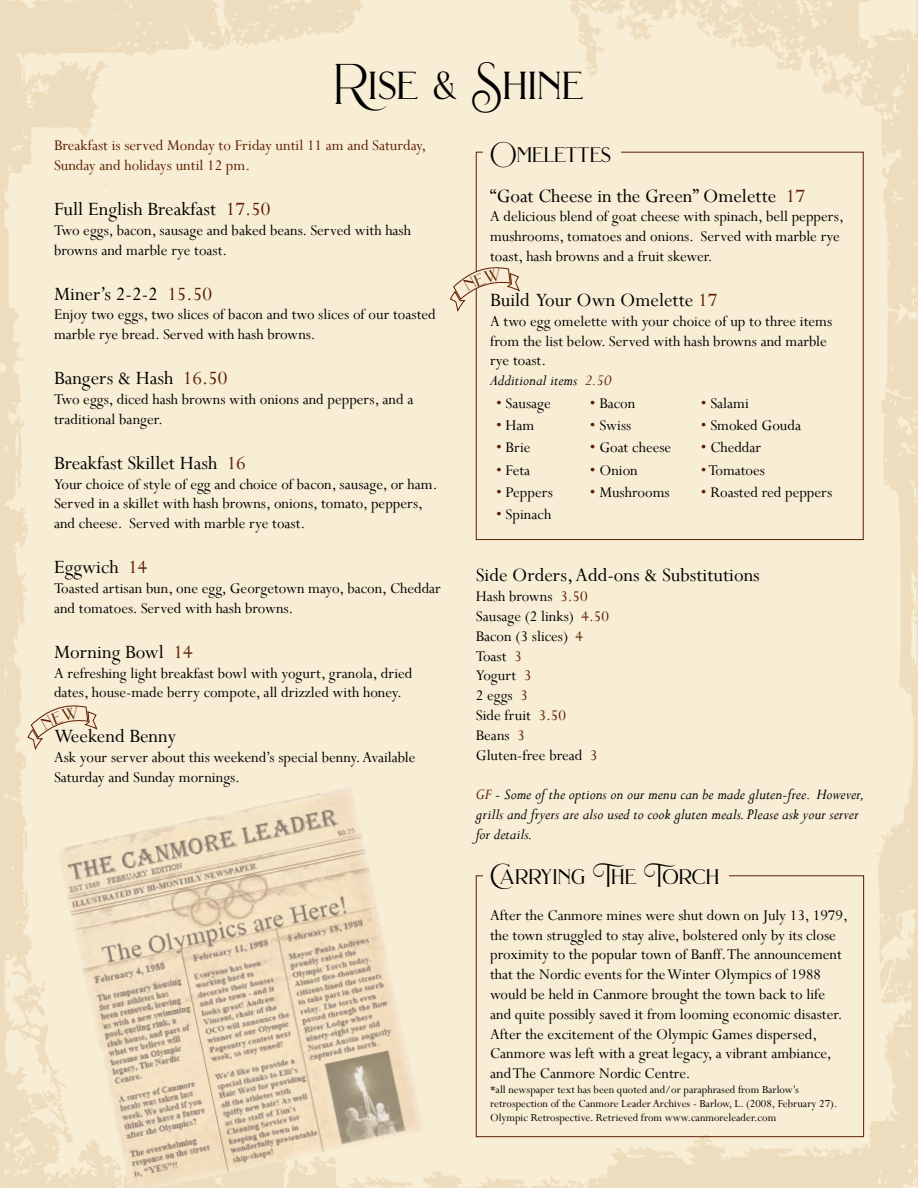
<style>
.page{position:relative;width:918px;height:1188px;background:#fff}
.page>*{position:absolute;margin:0;border:0;box-sizing:border-box;transform-origin:0 0}
.t1{font:39px "Brilon 1.2";color:#000}
.t2{font:21px "Perpetua";color:#000}
.t3{font:21px "Brilon 1.2";color:#000}
.t4{font:16.5px/19.8px "Perpetua";color:#000}
.t5{font:italic 16.5px/19.8px "Perpetua";color:#000}
.t6{font:16.5px/19.8px "Perpetua";color:#5d1d00}
.t7{font:12px/14.4px "Perpetua";color:#000}
.s1{color:#5d1d00}
.s2{font-style:italic}
.s3{font-style:italic;color:#5d1d00}
</style>
<div class="page">
<img style="left:0;top:0;width:918px;height:1188px">
<div style="left:476px;top:875px;width:388px;height:262px;border:1px solid #5d1d00"></div>
<svg style="left:35px;top:766px;width:409px;height:422px;background:#e9d9bf"></svg>
<div style="left:483px;top:138px;width:138px;height:27px;background:#f8edd4"></div>
<div style="left:483px;top:860px;width:246px;height:27px;background:#f8edd4"></div>
<svg style="left:27px;top:703px;width:71px;height:47px;background:#ecddc5"></svg>
<svg style="left:449px;top:265px;width:71px;height:47px;background:#ebdbc3"></svg>
<h1 class="t1" style="left:334px;top:51px;width:251px">Rise &amp; Shine</h1>
<p class="t6" style="left:54px;top:135px;width:374px">Breakfast is served Monday to Friday until 11 am and Saturday,<br>Sunday and holidays until 12 pm.</p>
<p class="t2" style="left:54px;top:196px;width:218px">Full English Breakfast <span class="s1">17.50</span></p>
<p class="t4" style="left:54px;top:220px;width:359px">Two eggs, bacon, sausage and baked beans. Served with hash browns and marble rye toast.</p>
<p class="t2" style="left:54px;top:280px;width:159px">Miner’s 2-2-2 <span class="s1">15.50</span></p>
<p class="t4" style="left:54px;top:304px;width:383px">Enjoy two eggs, two slices of bacon and two slices of our toasted marble rye bread. Served with hash browns.</p>
<p class="t2" style="left:54px;top:365px;width:175px">Bangers &amp; Hash <span class="s1">16.50</span></p>
<p class="t4" style="left:54px;top:389px;width:361px">Two eggs, diced hash browns with onions and peppers, and a traditional banger.</p>
<p class="t2" style="left:54px;top:450px;width:193px">Breakfast Skillet Hash <span class="s1">16</span></p>
<p class="t4" style="left:54px;top:474px;width:385px">Your choice of style of egg and choice of bacon, sausage, or ham.<br>Served in a skillet with hash browns, onions, tomato, peppers, and cheese. Served with marble rye toast.</p>
<p class="t2" style="left:54px;top:554px;width:95px">Eggwich <span class="s1">14</span></p>
<p class="t4" style="left:54px;top:578px;width:388px">Toasted artisan bun, one egg, Georgetown mayo, bacon, Cheddar and tomatoes. Served with hash browns.</p>
<p class="t2" style="left:54px;top:639px;width:140px">Morning Bowl <span class="s1">14</span></p>
<p class="t4" style="left:54px;top:663px;width:360px">A refreshing light breakfast bowl with yogurt, granola, dried dates, house-made berry compote, all drizzled with honey.</p>
<p class="t2" style="left:54px;top:723px;width:124px">Weekend Benny</p>
<p class="t4" style="left:54px;top:747px;width:363px">Ask your server about this weekend’s special benny. Available<br>Saturday and Sunday mornings.</p>
<p class="t3" style="left:490px;top:137px;width:123px">Omelettes</p>
<p class="t2" style="left:490px;top:182px;width:316px">“Goat Cheese in the Green” Omelette <span class="s1">17</span></p>
<p class="t4" style="left:490px;top:206px;width:355px">A delicious blend of goat cheese with spinach, bell peppers, mushrooms, tomatoes and onions. Served with marble rye toast, hash browns and a fruit skewer.</p>
<p class="t2" style="left:490px;top:287px;width:229px">Build Your Own Omelette <span class="s1">17</span></p>
<p class="t4" style="left:490px;top:311px;width:344px">A two egg omelette with your choice of up to three items from the list below. Served with hash browns and marble rye toast.<br><span class="s2">Additional items</span> <span class="s3">2.50</span></p>
<p class="t4" style="left:496px;top:393px;width:56px"><span class="s1">•</span> Sausage</p>
<p class="t4" style="left:590px;top:393px;width:47px"><span class="s1">•</span> Bacon</p>
<p class="t4" style="left:701px;top:393px;width:50px"><span class="s1">•</span> Salami</p>
<p class="t4" style="left:496px;top:415px;width:40px"><span class="s1">•</span> Ham</p>
<p class="t4" style="left:590px;top:415px;width:43px"><span class="s1">•</span> Swiss</p>
<p class="t4" style="left:701px;top:415px;width:102px"><span class="s1">•</span> Smoked Gouda</p>
<p class="t4" style="left:496px;top:437px;width:36px"><span class="s1">•</span> Brie</p>
<p class="t4" style="left:590px;top:437px;width:83px"><span class="s1">•</span> Goat cheese</p>
<p class="t4" style="left:701px;top:437px;width:62px"><span class="s1">•</span> Cheddar</p>
<p class="t4" style="left:496px;top:460px;width:36px"><span class="s1">•</span> Feta</p>
<p class="t4" style="left:590px;top:460px;width:49px"><span class="s1">•</span> Onion</p>
<p class="t4" style="left:701px;top:460px;width:66px"><span class="s1">•</span> Tomatoes</p>
<p class="t4" style="left:496px;top:482px;width:58px"><span class="s1">•</span> Peppers</p>
<p class="t4" style="left:590px;top:482px;width:81px"><span class="s1">•</span> Mushrooms</p>
<p class="t4" style="left:701px;top:482px;width:133px"><span class="s1">•</span> Roasted red peppers</p>
<p class="t4" style="left:496px;top:504px;width:57px"><span class="s1">•</span> Spinach</p>
<p class="t2" style="left:476px;top:562px;width:286px">Side Orders, Add-ons &amp; Substitutions</p>
<p class="t4" style="left:476px;top:586px;width:135px">Hash browns <span class="s1">3.50<br></span>Sausage (2 links) <span class="s1">4.50<br></span>Bacon (3 slices) <span class="s1">4<br></span>Toast <span class="s1">3<br></span>Yogurt <span class="s1">3<br></span>2 eggs <span class="s1">3<br></span>Side fruit <span class="s1">3.50<br></span>Beans <span class="s1">3<br></span>Gluten-free bread <span class="s1">3</span></p>
<p class="t5" style="left:476px;top:784px;width:390px"><span class="s1">GF</span> - Some of the options on our menu can be made gluten-free. However, grills and fryers are also used to cook gluten meals. Please ask your server for details.</p>
<p class="t3" style="left:490px;top:858px;width:231px">Carrying The Torch</p>
<p class="t4" style="left:490px;top:905px;width:359px">After the Canmore mines were shut down on July 13, 1979, the town struggled to stay alive, bolstered only by its close proximity to the popular town of Banff. The announcement that the Nordic events for the Winter Olympics of 1988 would be held in Canmore brought the town back to life and quite possibly saved it from looming economic disaster.<br>After the excitement of the Olympic Games dispersed, Canmore was left with a great legacy, a vibrant ambiance, and The Canmore Nordic Centre.</p>
<p class="t7" style="left:490px;top:1082px;width:349px">*all newspaper text has been quoted and/or paraphrased from Barlow’s retrospection of the Canmore Leader Archives - Barlow, L. (2008, February 27).<br>Olympic Retrospective. Retrieved from www.canmoreleader.com</p>
</div>
